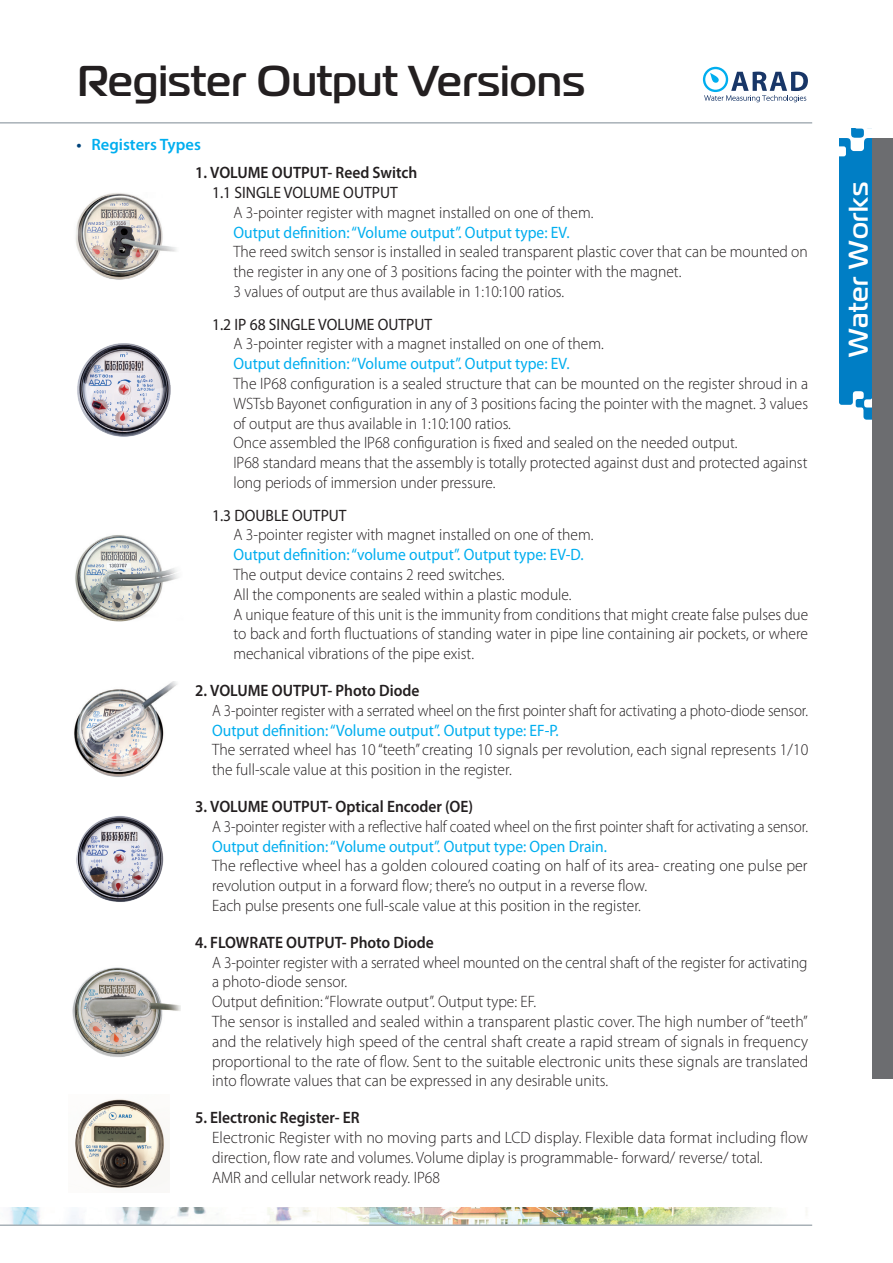
<style>
.page{position:relative;width:893px;height:1263px;background:#fff}
.page>*{position:absolute;margin:0;border:0;box-sizing:border-box;transform-origin:0 0}
.t1{font:500 43.05px "Magistral";letter-spacing:.01em;color:#231f20}
.t2{font:500 27px "Magistral";letter-spacing:.03em;color:#fff}
.t3{font:300 16.5px/19.8px "Myriad Pro";color:#231f20;scale:.94 1}
.t4{font:300 16.5px/19.8px "Myriad Pro";color:#231f20;scale:.95 1}
.t5{font:300 16.5px/19.8px "Myriad Pro";color:#231f20;scale:.92 1}
.t6{font:300 16.5px/19.8px "Myriad Pro";color:#231f20;scale:.96 1}
.t7{font:16.5px "Myriad Pro";color:#00aeef;scale:.94 1}
.t8{font:300 16.5px "Myriad Pro";color:#231f20;scale:.91 1}
.t9{font:600 16.5px "Myriad Pro";color:#231f20;scale:.94 1}
.t10{font:16.5px "Myriad Pro";color:#231f20;scale:.94 1}
.t11{font:600 16.5px "Myriad Pro";color:#00aeef}
.s1{color:#00447b}
</style>
<div class="page">
<img style="left:75px;top:193px;width:102px;height:87px">
<img style="left:75px;top:535px;width:104px;height:87px">
<img style="left:74px;top:681px;width:103px;height:96px">
<img style="left:72px;top:967px;width:109px;height:90px">
<img style="left:77px;top:343px;width:94px;height:94px">
<img style="left:76px;top:816px;width:88px;height:86px">
<img style="left:75px;top:1099px;width:91px;height:91px">
<img style="left:9px;top:1208px;width:798px;height:16px">
<hr style="left:0;top:122px;width:812px;height:2px;background:#a8b1b7">
<div style="left:839px;top:129px;width:53px;height:262px;background:#007ec5"></div>
<div style="left:836px;top:146px;width:10px;height:10px;background:#fff;border-radius:2px"></div>
<svg style="left:839px;top:128px;width:33px;height:23px"></svg>
<div style="left:872px;top:97px;width:21px;height:264px;background:#fff"></div>
<svg style="left:839px;top:391px;width:33px;height:29px"></svg>
<div style="left:872px;top:138px;width:21px;height:941px;background:#6c6d70"></div>
<hr style="left:0;top:1224px;width:812px;height:2px;background:#a8b1b7">
<svg style="left:703px;top:67px;width:105px;height:35px"></svg>
<h1 class="t1" style="left:78px;top:53px;width:509px">Register Output Versions</h1>
<p class="t11" style="left:77px;top:134px;width:126px"><span class="s1">•</span> Registers Types</p>
<p class="t9" style="left:195px;top:162px;width:238px">1. VOLUME OUTPUT- Reed Switch</p>
<p class="t10" style="left:212px;top:182px;width:199px">1.1 SINGLE VOLUME OUTPUT</p>
<p class="t3" style="left:233px;top:202px;width:384px">A 3-pointer register with magnet installed on one of them.</p>
<p class="t7" style="left:233px;top:222px;width:359px">Output definition: “Volume output”. Output type: EV.</p>
<p class="t3" style="left:233px;top:242px;width:613px">The reed switch sensor is installed in sealed transparent plastic cover that can be mounted on the register in any one of 3 positions facing the pointer with the magnet.<br>3 values of output are thus available in 1:10:100 ratios.</p>
<p class="t10" style="left:212px;top:314px;width:236px">1.2 IP 68 SINGLE VOLUME OUTPUT</p>
<p class="t3" style="left:233px;top:334px;width:396px">A 3-pointer register with a magnet installed on one of them.</p>
<p class="t7" style="left:233px;top:353px;width:359px">Output definition: “Volume output”. Output type: EV.</p>
<p class="t4" style="left:233px;top:373px;width:607px">The IP68 configuration is a sealed structure that can be mounted on the register shroud in a WSTsb Bayonet configuration in any of 3 positions facing the pointer with the magnet. 3 values of output are thus available in 1:10:100 ratios.<br>Once assembled the IP68 configuration is fixed and sealed on the needed output.<br>IP68 standard means that the assembly is totally protected against dust and protected against long periods of immersion under pressure.</p>
<p class="t10" style="left:212px;top:505px;width:145px">1.3 DOUBLE OUTPUT</p>
<p class="t3" style="left:233px;top:525px;width:384px">A 3-pointer register with magnet installed on one of them.</p>
<p class="t7" style="left:233px;top:544px;width:374px">Output definition: “volume output”. Output type: EV-D.</p>
<p class="t3" style="left:233px;top:564px;width:613px">The output device contains 2 reed switches.<br>All the components are sealed within a plastic module.<br>A unique feature of this unit is the immunity from conditions that might create false pulses due to back and forth fluctuations of standing water in pipe line containing air pockets, or where mechanical vibrations of the pipe exist.</p>
<p class="t9" style="left:195px;top:680px;width:240px">2. VOLUME OUTPUT- Photo Diode</p>
<p class="t8" style="left:212px;top:700px;width:657px">A 3-pointer register with a serrated wheel on the first pointer shaft for activating a photo-diode sensor.</p>
<p class="t7" style="left:212px;top:720px;width:370px">Output definition: “Volume output”. Output type: EF-P.</p>
<p class="t4" style="left:212px;top:740px;width:629px">The serrated wheel has 10 “teeth” creating 10 signals per revolution, each signal represents 1/10 the full-scale value at this position in the register.</p>
<p class="t9" style="left:195px;top:796px;width:297px">3. VOLUME OUTPUT- Optical Encoder (OE)</p>
<p class="t8" style="left:212px;top:816px;width:656px">A 3-pointer register with a reflective half coated wheel on the first pointer shaft for activating a sensor.</p>
<p class="t7" style="left:212px;top:836px;width:422px">Output definition: “Volume output”. Output type: Open Drain.</p>
<p class="t6" style="left:212px;top:856px;width:622px">The reflective wheel has a golden coloured coating on half of its area- creating one pulse per revolution output in a forward flow; there’s no output in a reverse flow.<br>Each pulse presents one full-scale value at this position in the register.</p>
<p class="t9" style="left:195px;top:932px;width:256px">4. FLOWRATE OUTPUT- Photo Diode</p>
<p class="t5" style="left:212px;top:952px;width:649px">A 3-pointer register with a serrated wheel mounted on the central shaft of the register for activating a photo-diode sensor.<br>Output definition: “Flowrate output”. Output type: EF.<br>The sensor is installed and sealed within a transparent plastic cover. The high number of “teeth” and the relatively high speed of the central shaft create a rapid stream of signals in frequency proportional to the rate of flow. Sent to the suitable electronic units these signals are translated into flowrate values that can be expressed in any desirable units.</p>
<p class="t9" style="left:195px;top:1107px;width:177px">5. Electronic Register- ER</p>
<p class="t6" style="left:212px;top:1127px;width:622px">Electronic Register with no moving parts and LCD display. Flexible data format including flow direction, flow rate and volumes. Volume diplay is programmable- forward/ reverse/ total.<br>AMR and cellular network ready. IP68</p>
<h2 class="t2" style="left:841px;top:357px;width:176px;rotate:-90deg">Water Works</h2>
</div>
